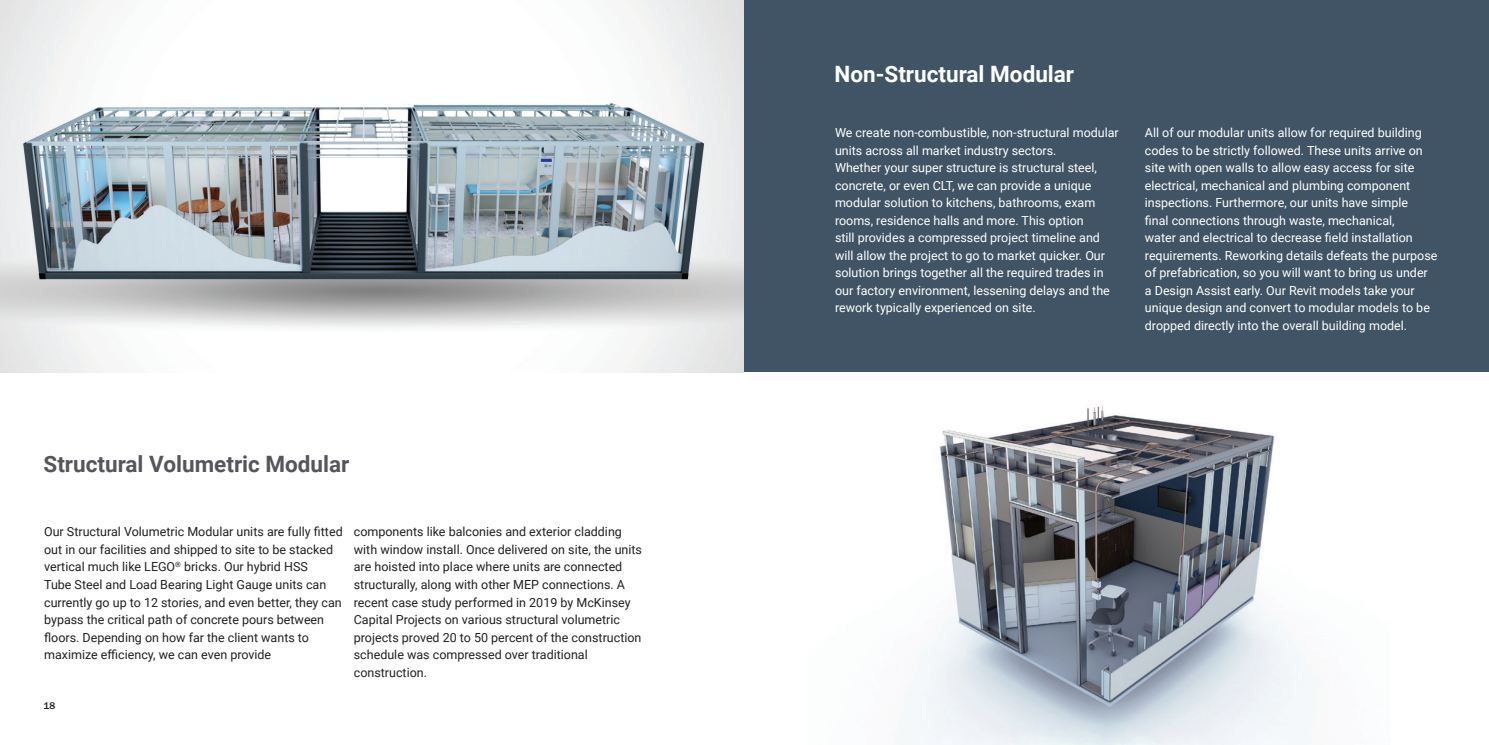
<style>
.page{position:relative;width:1489px;height:745px;background:#fff}
.page>*{position:absolute;margin:0;border:0;box-sizing:border-box;transform-origin:0 0}
.t1{font:700 22.5px "Roboto";color:#54565b}
.t2{font:700 22.5px "Roboto";color:#fff}
.t3{font:12.5px/17.5px "Roboto";color:#fff}
.t4{font:12.5px/17.5px "Roboto";color:#231f20}
.t5{font:500 10px "Franklin Gothic URW";color:#231f20}
</style>
<div class="page">
<img style="left:0;top:0;width:744px;height:372px">
<div style="left:744px;top:0;width:744px;height:372px;background:#405465"></div>
<img style="left:901px;top:406px;width:416px;height:338px">
<h1 class="t1" style="left:43px;top:448px;width:307px">Structural Volumetric Modular</h1>
<p class="t4" style="left:44px;top:522px;width:300px">Our Structural Volumetric Modular units are fully fitted out in our facilities and shipped to site to be stacked vertical much like LEGO<sup>®</sup> bricks. Our hybrid HSS<br>Tube Steel and Load Bearing Light Gauge units can currently go up to 12 stories, and even better, they can bypass the critical path of concrete pours between floors. Depending on how far the client wants to maximize efficiency, we can even provide</p>
<p class="t4" style="left:354px;top:522px;width:290px">components like balconies and exterior cladding with window install. Once delivered on site, the units are hoisted into place where units are connected structurally, along with other MEP connections. A recent case study performed in 2019 by McKinsey Capital Projects on various structural volumetric projects proved 20 to 50 percent of the construction schedule was compressed over traditional construction.</p>
<p class="t5" style="left:43px;top:698px;width:14px">18</p>
<h1 class="t2" style="left:834px;top:58px;width:241px">Non-Structural Modular</h1>
<p class="t3" style="left:835px;top:123px;width:285px">We create non-combustible, non-structural modular units across all market industry sectors.<br>Whether your super structure is structural steel, concrete, or even CLT, we can provide a unique modular solution to kitchens, bathrooms, exam rooms, residence halls and more. This option<br>still provides a compressed project timeline and will allow the project to go to market quicker. Our solution brings together all the required trades in our factory environment, lessening delays and the rework typically experienced on site.</p>
<p class="t3" style="left:1144px;top:123px;width:294px">All of our modular units allow for required building codes to be strictly followed. These units arrive on site with open walls to allow easy access for site electrical, mechanical and plumbing component inspections. Furthermore, our units have simple<br>final connections through waste, mechanical,<br>water and electrical to decrease field installation requirements. Reworking details defeats the purpose of prefabrication, so you will want to bring us under a Design Assist early. Our Revit models take your unique design and convert to modular models to be dropped directly into the overall building model.</p>
</div>
